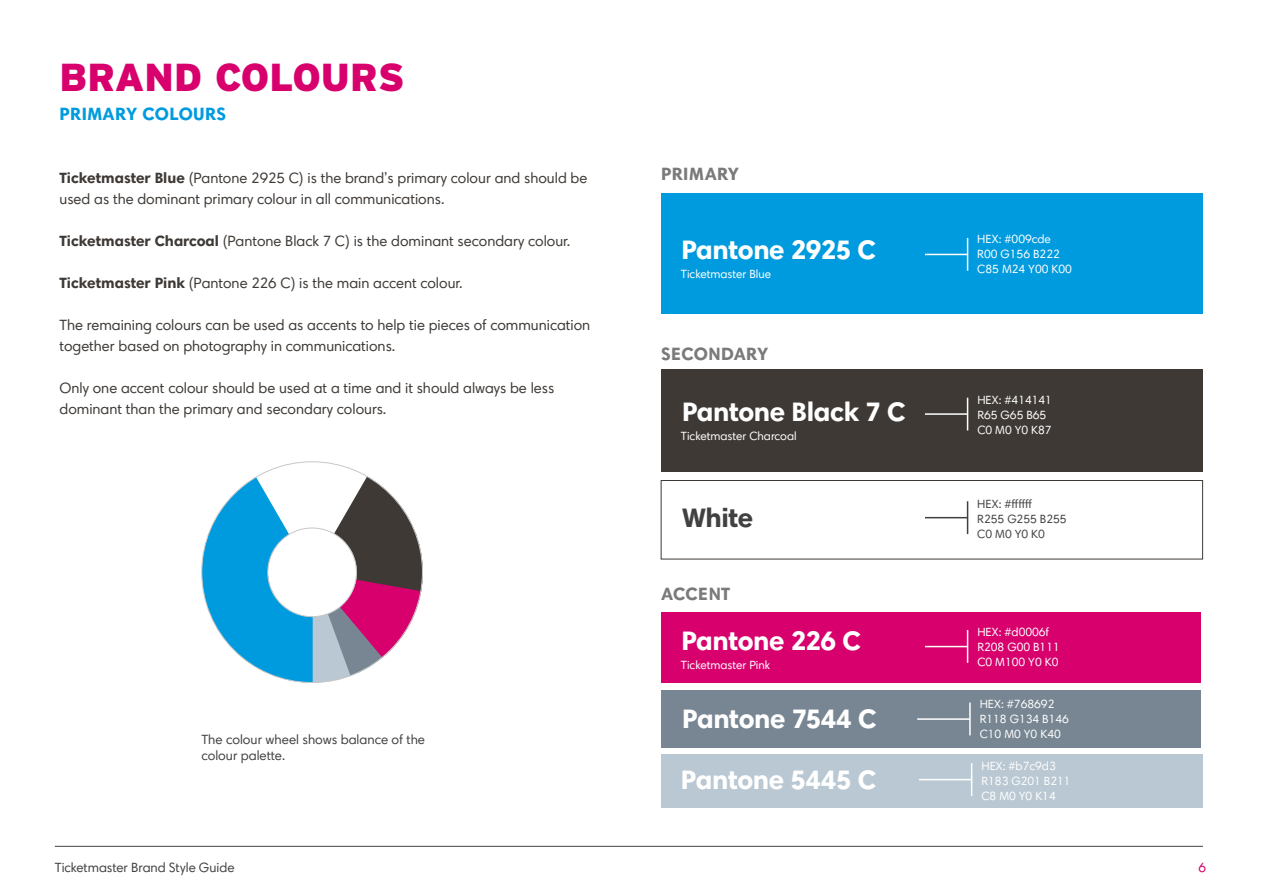
<style>
.page{position:relative;width:1263px;height:893px;background:#fff}
.page>*{position:absolute;margin:0;border:0;box-sizing:border-box;transform-origin:0 0}
.t1{font:900 39px "Interstate";color:#d7006d}
.t2{font:700 27px "TM Sans";letter-spacing:-.015em;color:#fff}
.t3{font:700 27px "TM Sans";letter-spacing:-.015em;color:#414141}
.t4{font:700 18px "TM Sans";letter-spacing:.02em;color:#7a7a7a}
.t5{font:700 18px "TM Sans";letter-spacing:.02em;color:#009bde}
.t6{font:15px/21px "TM Sans";color:#3e3935}
.t7{font:13.5px/16.2px "TM Sans";color:#424242}
.t8{font:13.5px "TM Sans";color:#d7006d}
.t9{font:12px/15px "TM Sans";color:#fff}
.t10{font:12px/15px "TM Sans";color:#414141}
.s1{font-weight:700}
</style>
<div class="page">
<hr style="left:55px;top:846px;width:1148px;height:1px;background:#424242">
<div style="left:661px;top:194px;width:541px;height:120px;background:#009bde"></div>
<div style="left:661px;top:612px;width:540px;height:71px;background:#d7006d"></div>
<div style="left:661px;top:369px;width:541px;height:103px;background:#3e3935"></div>
<div style="left:662px;top:690px;width:539px;height:58px;background:#778692"></div>
<div style="left:661px;top:754px;width:541px;height:53px;background:#b9c8d3"></div>
<hr style="left:925px;top:254px;width:43px;height:1px;background:#fff">
<hr style="left:967px;top:238px;width:1px;height:33px;background:#fff">
<hr style="left:925px;top:413px;width:42px;height:2px;background:#fff">
<hr style="left:967px;top:398px;width:1px;height:32px;background:#fff">
<hr style="left:925px;top:646px;width:43px;height:1px;background:#fff">
<hr style="left:967px;top:630px;width:1px;height:33px;background:#fff">
<hr style="left:917px;top:718px;width:53px;height:2px;background:#fff">
<hr style="left:969px;top:703px;width:2px;height:32px;background:#fff">
<hr style="left:919px;top:779px;width:53px;height:1px;background:#fff">
<hr style="left:971px;top:763px;width:1px;height:33px;background:#fff">
<div style="left:661px;top:480px;width:542px;height:79px;border:1px solid #3e3935"></div>
<hr style="left:925px;top:517px;width:42px;height:1px;background:#414141">
<hr style="left:967px;top:501px;width:1px;height:33px;background:#414141">
<svg style="left:201px;top:461px;width:222px;height:222px"></svg>
<h1 class="t1" style="left:60px;top:54px;width:346px">BRAND COLOURS</h1>
<p class="t5" style="left:60px;top:102px;width:168px">PRIMARY COLOURS</p>
<p class="t6" style="left:60px;top:168px;width:529px"><span class="s1">Ticketmaster Blue</span> (Pantone 2925 C) is the brand’s primary colour and should be used as the dominant primary colour in all communications.</p>
<p class="t6" style="left:60px;top:231px;width:512px"><span class="s1">Ticketmaster Charcoal</span> (Pantone Black 7 C) is the dominant secondary colour.</p>
<p class="t6" style="left:60px;top:273px;width:404px"><span class="s1">Ticketmaster Pink</span> (Pantone 226 C) is the main accent colour.</p>
<p class="t6" style="left:60px;top:315px;width:532px">The remaining colours can be used as accents to help tie pieces of communication together based on photography in communications.</p>
<p class="t6" style="left:60px;top:378px;width:496px">Only one accent colour should be used at a time and it should always be less dominant than the primary and secondary colours.</p>
<p class="t7" style="left:201px;top:731px;width:225px">The colour wheel shows balance of the colour palette.</p>
<p class="t4" style="left:661px;top:162px;width:79px">PRIMARY</p>
<h2 class="t2" style="left:681px;top:231px;width:196px">Pantone 2925 C</h2>
<p class="t9" style="left:681px;top:266px;width:92px">Ticketmaster Blue</p>
<p class="t4" style="left:661px;top:342px;width:109px">SECONDARY</p>
<h2 class="t2" style="left:682px;top:394px;width:225px">Pantone Black 7 C</h2>
<p class="t9" style="left:681px;top:429px;width:117px">Ticketmaster Charcoal</p>
<h2 class="t3" style="left:682px;top:500px;width:73px">White</h2>
<p class="t4" style="left:661px;top:582px;width:71px">ACCENT</p>
<h2 class="t2" style="left:681px;top:622px;width:181px">Pantone 226 C</h2>
<p class="t9" style="left:681px;top:657px;width:90px">Ticketmaster Pink</p>
<h2 class="t2" style="left:682px;top:700px;width:196px">Pantone 7544 C</h2>
<h2 class="t2" style="left:681px;top:761px;width:197px">Pantone 5445 C</h2>
<p class="t9" style="left:977px;top:231px;width:96px">HEX: #009cde<br>R00 G156 B222<br>C85 M24 Y00 K00</p>
<p class="t9" style="left:977px;top:393px;width:76px">HEX: #414141<br>R65 G65 B65<br>C0 M0 Y0 K87</p>
<p class="t10" style="left:977px;top:496px;width:91px">HEX: #ffffff<br>R255 G255 B255</p>
<p class="t10" style="left:977px;top:526px;width:69px">C0 M0 Y0 K0</p>
<p class="t9" style="left:977px;top:625px;width:84px">HEX: #d0006f<br>R208 G00 B111<br>C0 M100 Y0 K0</p>
<p class="t9" style="left:980px;top:696px;width:91px">HEX: #768692<br>R118 G134 B146<br>C10 M0 Y0 K40</p>
<p class="t9" style="left:981px;top:758px;width:91px">HEX: #b7c9d3<br>R183 G201 B211<br>C8 M0 Y0 K14</p>
<p class="t7" style="left:55px;top:859px;width:181px">Ticketmaster Brand Style Guide</p>
<p class="t8" style="left:1198px;top:859px;width:9px">6</p>
</div>
